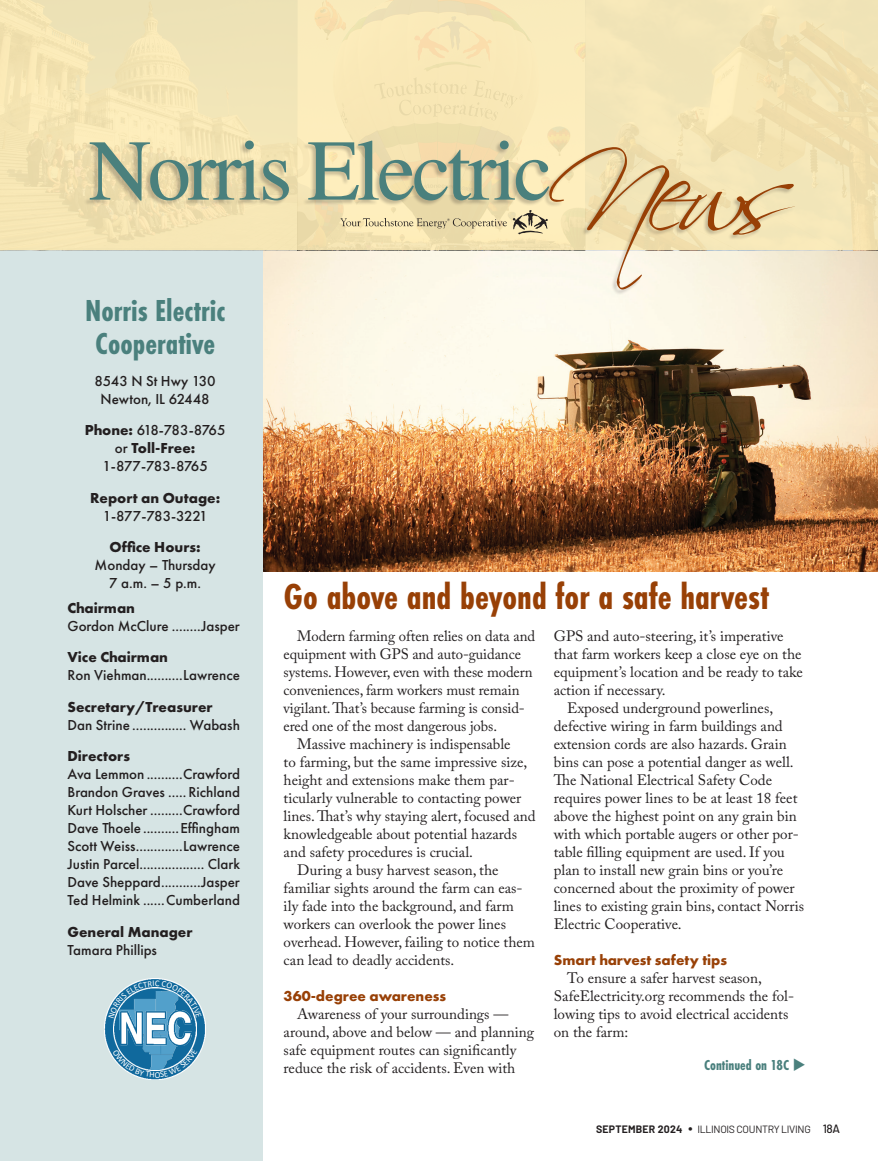
<style>
.page{position:relative;width:878px;height:1161px;background:#fff}
.page>*{position:absolute;margin:0;border:0;box-sizing:border-box;transform-origin:0 0}
.t1{font:700 37.5px "Futura PT Cond";color:#984006}
.t2{font:700 31.5px/33px "Futura PT Cond";color:#4a807d;text-align:center}
.t3{font:15px/18px "Adobe Caslon Pro";color:#231f20}
.t4{font:500 15px/18px "Futura PT";color:#231f20;text-align:center}
.t5{font:700 15px "Futura PT";color:#231f20}
.t6{font:500 15px/18px "Futura PT";letter-spacing:-.035em;color:#231f20;text-align:center}
.t7{font:700 15px "Futura PT";color:#984006}
.t8{font:700 15px "Futura PT Cond";color:#4a807d}
.t9{font:10.5px "Barlow";letter-spacing:-.03em;color:#231f20}
.s1{font-weight:700}
.s2{font-size:15px}
.s3{font-weight:500;font-size:12px}
</style>
<div class="page">
<img style="left:262px;top:250px;width:616px;height:322px">
<div style="left:0;top:249px;width:262px;height:912px;background:#d6e4e4"></div>
<img style="left:105px;top:978px;width:101px;height:102px">
<img style="left:114px;top:1018px;width:82px;height:31px">
<img style="left:119px;top:1018px;width:61px;height:31px">
<img style="left:120px;top:1018px;width:72px;height:28px">
<div style="left:0;top:0;width:878px;height:250px;background:#f4e5b6"></div>
<div style="left:543px;top:147px;width:251px;height:149px;background:#231f20;opacity:.25"></div>
<svg style="left:90px;top:141px;width:705px;height:149px"></svg>
<svg style="left:108px;top:980px;width:94px;height:38px"></svg>
<svg style="left:113px;top:1049px;width:84px;height:29px"></svg>
<h2 class="t2" style="left:85px;top:294px;width:142px">Norris Electric<br>Cooperative</h2>
<p class="t4" style="left:94px;top:372px;width:123px">8543 N St Hwy 130<br>Newton, IL 62448</p>
<p class="t6" style="left:85px;top:421px;width:142px"><span class="s1">Phone:</span> 618-783-8765 or <span class="s1">Toll-Free:<br></span>1-877-783-8765</p>
<p class="t5" style="left:90px;top:488px;width:132px">Report an Outage:</p>
<p class="t6" style="left:103px;top:507px;width:106px">1-877-783-3221</p>
<p class="t5" style="left:110px;top:537px;width:93px">Office Hours:</p>
<p class="t4" style="left:95px;top:556px;width:122px">Monday – Thursday<br>7 a.m. – 5 p.m.</p>
<p class="t5" style="left:67px;top:598px;width:69px">Chairman</p>
<p class="t4" style="left:67px;top:617px;width:174px">Gordon McClure ........Jasper</p>
<p class="t5" style="left:67px;top:648px;width:102px">Vice Chairman</p>
<p class="t4" style="left:67px;top:666px;width:174px">Ron Viehman..........Lawrence</p>
<p class="t5" style="left:67px;top:697px;width:147px">Secretary/Treasurer</p>
<p class="t4" style="left:67px;top:716px;width:174px">Dan Strine ............... Wabash</p>
<p class="t5" style="left:67px;top:747px;width:64px">Directors</p>
<p class="t4" style="left:67px;top:765px;width:174px;text-align:justify">Ava Lemmon ..........Crawford Brandon Graves ..... Richland Kurt Holscher .........Crawford Dave Thoele ..........Effingham Scott Weiss.............Lawrence Justin Parcel.................. Clark Dave Sheppard...........Jasper Ted Helmink ......Cumberland</p>
<p class="t5" style="left:67px;top:922px;width:127px">General Manager</p>
<p class="t4" style="left:67px;top:941px;width:91px">Tamara Phillips</p>
<h1 class="t1" style="left:284px;top:575px;width:487px">Go above and beyond for a safe harvest</h1>
<p class="t3" style="left:297px;top:626px;width:239px">Modern farming often relies on data and</p>
<p class="t3" style="left:284px;top:644px;width:239px">equipment with GPS and auto-guidance</p>
<p class="t3" style="left:284px;top:662px;width:250px">systems. However, even with these modern</p>
<p class="t3" style="left:284px;top:680px;width:237px">conveniences, farm workers must remain</p>
<p class="t3" style="left:284px;top:698px;width:243px">vigilant. That’s because farming is consid-</p>
<p class="t3" style="left:284px;top:716px;width:215px">ered one of the most dangerous jobs.</p>
<p class="t3" style="left:297px;top:734px;width:215px">Massive machinery is indispensable</p>
<p class="t3" style="left:284px;top:752px;width:245px">to farming, but the same impressive size,</p>
<p class="t3" style="left:284px;top:770px;width:233px">height and extensions make them par-</p>
<p class="t3" style="left:284px;top:788px;width:239px">ticularly vulnerable to contacting power</p>
<p class="t3" style="left:284px;top:806px;width:253px">lines. That’s why staying alert, focused and</p>
<p class="t3" style="left:284px;top:824px;width:235px">knowledgeable about potential hazards</p>
<p class="t3" style="left:284px;top:842px;width:191px">and safety procedures is crucial.</p>
<p class="t3" style="left:297px;top:860px;width:203px">During a busy harvest season, the</p>
<p class="t3" style="left:284px;top:878px;width:240px">familiar sights around the farm can eas-</p>
<p class="t3" style="left:284px;top:896px;width:232px">ily fade into the background, and farm</p>
<p class="t3" style="left:284px;top:914px;width:224px">workers can overlook the power lines</p>
<p class="t3" style="left:284px;top:932px;width:253px">overhead. However, failing to notice them</p>
<p class="t3" style="left:284px;top:950px;width:172px">can lead to deadly accidents.</p>
<p class="t7" style="left:284px;top:986px;width:164px">360-degree awareness</p>
<p class="t3" style="left:284px;top:1004px;width:252px;text-indent:14px">Awareness of your surroundings — around, above and below — and planning safe equipment routes can significantly reduce the risk of accidents. Even with</p>
<p class="t3" style="left:554px;top:626px;width:231px">GPS and auto-steering, it’s imperative</p>
<p class="t3" style="left:554px;top:644px;width:249px">that farm workers keep a close eye on the</p>
<p class="t3" style="left:554px;top:662px;width:251px">equipment’s location and be ready to take</p>
<p class="t3" style="left:554px;top:680px;width:113px">action if necessary.</p>
<p class="t3" style="left:567px;top:698px;width:207px">Exposed underground powerlines,</p>
<p class="t3" style="left:554px;top:716px;width:230px">defective wiring in farm buildings and</p>
<p class="t3" style="left:554px;top:734px;width:234px">extension cords are also hazards. Grain</p>
<p class="t3" style="left:554px;top:752px;width:241px">bins can pose a potential danger as well.</p>
<p class="t3" style="left:554px;top:770px;width:220px">The National Electrical Safety Code</p>
<p class="t3" style="left:554px;top:788px;width:245px">requires power lines to be at least 18 feet</p>
<p class="t3" style="left:554px;top:806px;width:244px">above the highest point on any grain bin</p>
<p class="t3" style="left:554px;top:824px;width:247px">with which portable augers or other por-</p>
<p class="t3" style="left:554px;top:842px;width:232px">table filling equipment are used. If you</p>
<p class="t3" style="left:554px;top:860px;width:231px">plan to install new grain bins or you’re</p>
<p class="t3" style="left:554px;top:878px;width:242px">concerned about the proximity of power</p>
<p class="t3" style="left:554px;top:896px;width:252px">lines to existing grain bins, contact Norris</p>
<p class="t3" style="left:554px;top:914px;width:129px">Electric Cooperative.</p>
<p class="t7" style="left:554px;top:950px;width:175px">Smart harvest safety tips</p>
<p class="t3" style="left:554px;top:968px;width:242px;text-indent:14px">To ensure a safer harvest season,<br>SafeElectricity.org recommends the fol&shy;lowing tips to avoid electrical accidents on the farm:</p>
<p class="t8" style="left:704px;top:1056px;width:103px">Continued on 18C ◆</p>
<p class="t9" style="left:596px;top:1122px;width:245px"><span class="s1">SEPTEMBER 2024</span> <span class="s2">•</span> ILLINOIS COUNTRY LIVING <span class="s3">18A</span></p>
</div>
